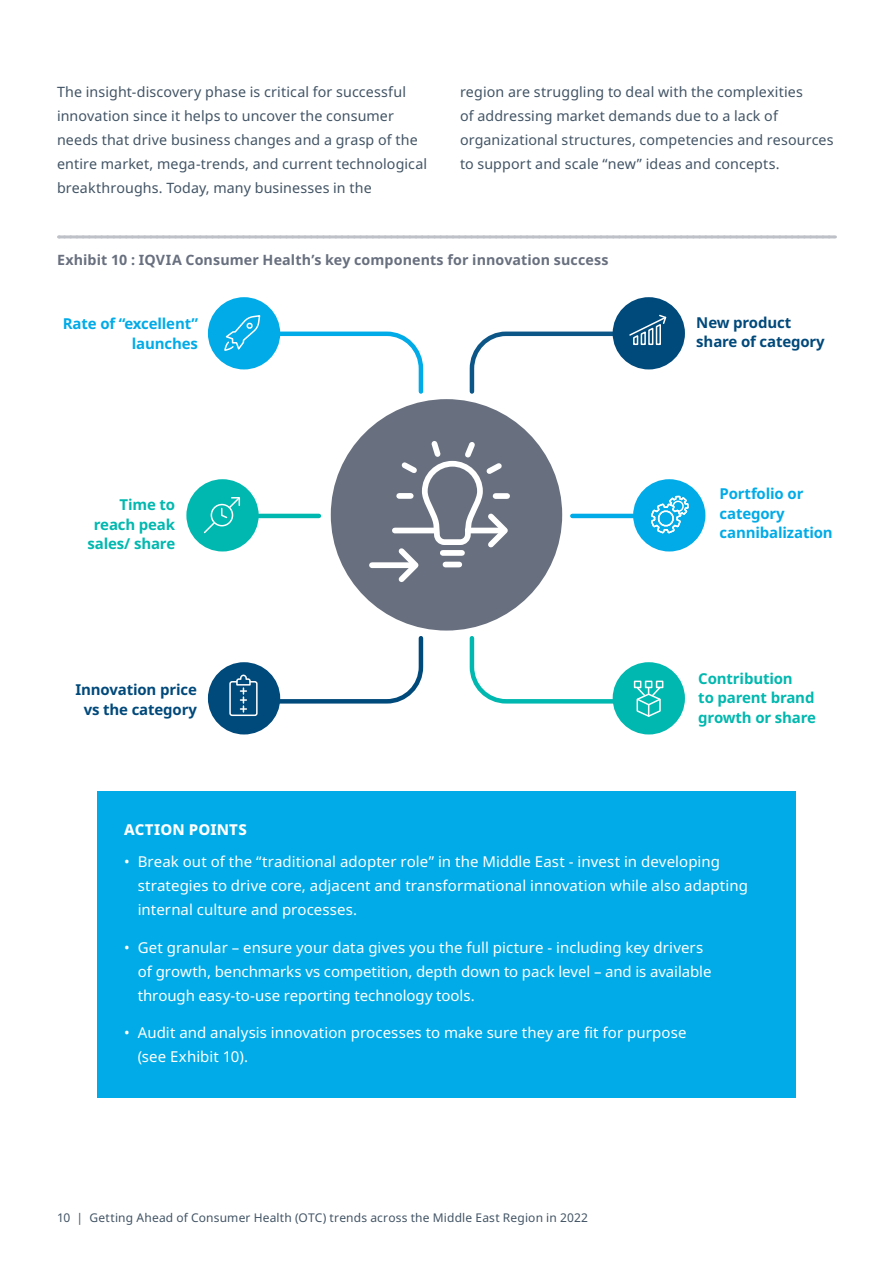
<style>
.page{position:relative;width:893px;height:1263px;background:#fff}
.page>*{position:absolute;margin:0;border:0;box-sizing:border-box;transform-origin:0 0}
.t1{font:15px/24px "Noto Sans";letter-spacing:.005em;color:#fff}
.t2{font:700 15px/19.5px "Noto Sans";letter-spacing:-.01em;color:#00b8af}
.t3{font:700 15px/19.5px "Noto Sans";letter-spacing:-.01em;color:#00abe7}
.t4{font:700 15px/19.5px "Noto Sans";letter-spacing:-.01em;color:#00497b}
.t5{font:800 15px "Noto Sans";letter-spacing:.01em;color:#fff}
.t6{font:14.25px/24px "Noto Sans";letter-spacing:.01em;color:#425465}
.t7{font:700 14.25px "Noto Sans";letter-spacing:.005em;color:#686f7e}
.t8{font:12px "Noto Sans";letter-spacing:.015em;color:#425465}
</style>
<div class="page">
<div style="left:97px;top:791px;width:699px;height:307px;background:#00abe7"></div>
<svg style="left:65px;top:235px;width:770px;height:3px;background:#c7c8ce"></svg>
<div style="left:331px;top:399px;width:231px;height:231px;background:#686f7e;border-radius:50%"></div>
<div style="left:372px;top:562px;width:39px;height:6px;background:#fff"></div>
<svg style="left:393px;top:441px;width:117px;height:141px"></svg>
<div style="left:399px;top:493px;width:12px;height:6px;background:#fff"></div>
<div style="left:496px;top:493px;width:11px;height:6px;background:#fff"></div>
<hr style="left:211px;top:514px;width:108px;height:4px;background:#00b8af">
<div style="left:208px;top:662px;width:72px;height:72px;background:#00497b;border-radius:50%"></div>
<div style="left:186px;top:479px;width:73px;height:72px;background:#00b8af;border-radius:50%"></div>
<div style="left:208px;top:297px;width:72px;height:72px;background:#00abe7;border-radius:50%"></div>
<hr style="left:572px;top:514px;width:109px;height:4px;background:#00abe7">
<div style="left:613px;top:662px;width:72px;height:72px;background:#00b8af;border-radius:50%"></div>
<div style="left:633px;top:479px;width:72px;height:72px;background:#00abe7;border-radius:50%"></div>
<div style="left:613px;top:297px;width:72px;height:72px;background:#00497b;border-radius:50%"></div>
<svg style="left:223px;top:314px;width:201px;height:80px"></svg>
<svg style="left:203px;top:497px;width:38px;height:37px"></svg>
<div style="left:211px;top:504px;width:22px;height:22px;border:2px solid #fff;border-radius:50%"></div>
<svg style="left:650px;top:479px;width:39px;height:73px"></svg>
<div style="left:229px;top:681px;width:29px;height:35px;border:2px solid #fff;border-radius:2px"></div>
<svg style="left:235px;top:636px;width:189px;height:76px"></svg>
<svg style="left:469px;top:314px;width:198px;height:80px"></svg>
<div style="left:656px;top:681px;width:7px;height:7px;border:2px solid #fff"></div>
<svg style="left:469px;top:636px;width:193px;height:82px"></svg>
<p class="t6" style="left:57px;top:80px;width:372px">The insight-discovery phase is critical for successful innovation since it helps to uncover the consumer needs that drive business changes and a grasp of the entire market, mega-trends, and current technological breakthroughs. Today, many businesses in the</p>
<p class="t6" style="left:460px;top:80px;width:375px">region are struggling to deal with the complexities<br>of addressing market demands due to a lack of organizational structures, competencies and resources to support and scale “new” ideas and concepts.</p>
<p class="t7" style="left:57px;top:250px;width:553px">Exhibit 10 : IQVIA Consumer Health’s key components for innovation success</p>
<p class="t3" style="left:63px;top:315px;width:137px;text-align:right">Rate of “excellent” launches</p>
<p class="t2" style="left:88px;top:495px;width:89px;text-align:right">Time to reach peak sales/ share</p>
<p class="t4" style="left:75px;top:680px;width:123px;text-align:center">Innovation price vs the category</p>
<p class="t4" style="left:696px;top:313px;width:130px">New product share of category</p>
<p class="t3" style="left:720px;top:484px;width:115px">Portfolio or category cannibalization</p>
<p class="t2" style="left:698px;top:669px;width:119px">Contribution<br>to parent brand growth or share</p>
<p class="t5" style="left:124px;top:818px;width:124px">ACTION POINTS</p>
<p class="t1" style="left:138px;top:850px;width:612px;text-indent:-14px">• Break out of the “traditional adopter role” in the Middle East - invest in developing strategies to drive core, adjacent and transformational innovation while also adapting internal culture and processes.</p>
<p class="t1" style="left:138px;top:935px;width:575px;text-indent:-14px">• Get granular – ensure your data gives you the full picture - including key drivers of growth, benchmarks vs competition, depth down to pack level – and is available through easy-to-use reporting technology tools.</p>
<p class="t1" style="left:138px;top:1021px;width:550px;text-indent:-14px">• Audit and analysis innovation processes to make sure they are fit for purpose (see Exhibit 10).</p>
<p class="t8" style="left:57px;top:1209px;width:533px">10 | Getting Ahead of Consumer Health (OTC) trends across the Middle East Region in 2022</p>
</div>
